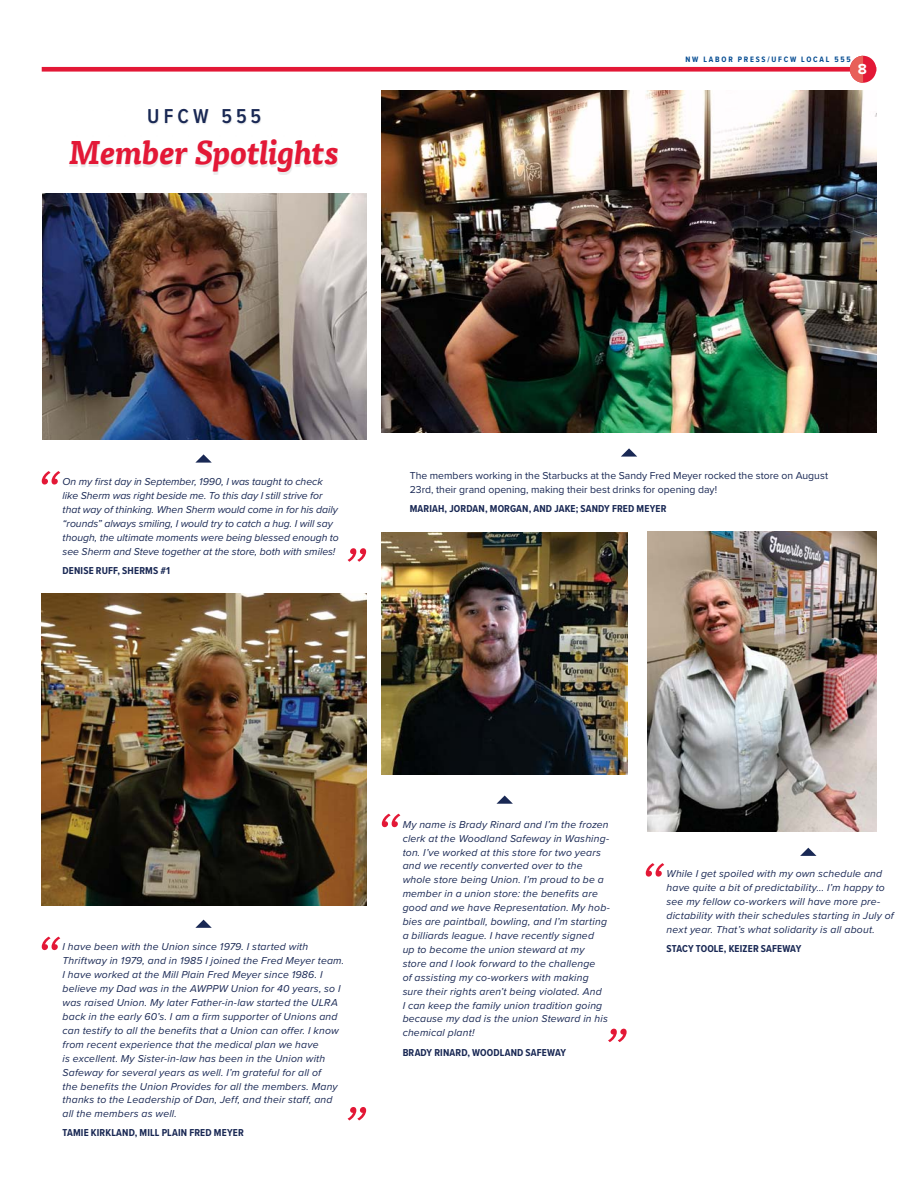
<style>
.page{position:relative;width:918px;height:1188px;background:#fff}
.page>*{position:absolute;margin:0;border:0;box-sizing:border-box;transform-origin:0 0}
.t1{font:italic 700 32.4px "Tisa Pro";letter-spacing:-.005em;color:#e31836}
.t2{font:600 20.85px "Proxima Nova Cond";letter-spacing:.195em;color:#192854}
.t3{font:700 15px "Proxima Nova";color:#fff}
.t4{font:italic 10.5px/14px "Proxima Nova";letter-spacing:.015em;color:#192854}
.t5{font:700 10.5px "Proxima Nova Cond";letter-spacing:.015em;color:#192854}
.t6{font:10.5px/14px "Proxima Nova";color:#192854}
.t7{font:700 8.1px "Proxima Nova Cond";letter-spacing:.22em;color:#004990}
</style>
<div class="page">
<div style="left:42px;top:67px;width:834px;height:5px;background:#e31836"></div>
<div style="left:850px;top:56px;width:26px;height:27px;background:#e31836;border-radius:50%"></div>
<svg style="left:850px;top:56px;width:13px;height:27px"></svg>
<svg style="left:800px;top:848px;width:17px;height:8px"></svg>
<img style="left:648px;top:531px;width:228px;height:301px">
<img style="left:69px;top:110px;width:269px;height:64px">
<img style="left:42px;top:594px;width:324px;height:311px">
<svg style="left:195px;top:920px;width:17px;height:8px"></svg>
<svg style="left:195px;top:454px;width:17px;height:9px"></svg>
<svg style="left:348px;top:1107px;width:18px;height:13px"></svg>
<svg style="left:608px;top:1029px;width:19px;height:13px"></svg>
<svg style="left:348px;top:548px;width:18px;height:14px"></svg>
<img style="left:42px;top:194px;width:324px;height:246px">
<svg style="left:42px;top:937px;width:18px;height:13px"></svg>
<svg style="left:382px;top:814px;width:18px;height:13px"></svg>
<svg style="left:42px;top:471px;width:18px;height:14px"></svg>
<svg style="left:496px;top:796px;width:17px;height:8px"></svg>
<svg style="left:621px;top:448px;width:16px;height:9px"></svg>
<img style="left:382px;top:90px;width:494px;height:343px">
<img style="left:382px;top:532px;width:246px;height:242px">
<svg style="left:646px;top:863px;width:18px;height:14px"></svg>
<h2 class="t2" style="left:147px;top:107px;width:116px">UFCW 555</h2>
<h1 class="t1" style="left:69px;top:139px;width:271px">Member Spotlights</h1>
<p class="t7" style="left:686px;top:56px;width:167px">NW LABOR PRESS/UFCW LOCAL 555</p>
<h3 class="t3" style="left:858px;top:64px;width:11px">8</h3>
<p class="t4" style="left:63px;top:475px;width:278px">On my first day in September, 1990, I was taught to check like Sherm was right beside me. To this day I still strive for that way of thinking. When Sherm would come in for his daily “rounds” always smiling, I would try to catch a hug. I will say though, the ultimate moments were being blessed enough to see Sherm and Steve together at the store, both with smiles!</p>
<p class="t5" style="left:63px;top:566px;width:109px">DENISE RUFF, SHERMS #1</p>
<p class="t6" style="left:410px;top:469px;width:420px">The members working in the Starbucks at the Sandy Fred Meyer rocked the store on August<br>23rd, their grand opening, making their best drinks for opening day!</p>
<p class="t5" style="left:410px;top:505px;width:258px">MARIAH, JORDAN, MORGAN, AND JAKE; SANDY FRED MEYER</p>
<p class="t4" style="left:63px;top:941px;width:283px">I have been with the Union since 1979. I started with Thriftway in 1979, and in 1985 I joined the Fred Meyer team.<br>I have worked at the Mill Plain Fred Meyer since 1986. I believe my Dad was in the AWPPW Union for 40 years, so I was raised Union. My later Father-in-law started the ULRA back in the early 60’s. I am a firm supporter of Unions and can testify to all the benefits that a Union can offer. I know from recent experience that the medical plan we have<br>is excellent. My Sister-in-law has been in the Union with Safeway for several years as well. I’m grateful for all of<br>the benefits the Union Provides for all the members. Many thanks to the Leadership of Dan, Jeff, and their staff, and all the members as well.</p>
<p class="t5" style="left:63px;top:1129px;width:183px">TAMIE KIRKLAND, MILL PLAIN FRED MEYER</p>
<p class="t4" style="left:403px;top:818px;width:209px">My name is Brady Rinard and I’m the frozen clerk at the Woodland Safeway in Washing&shy;ton. I’ve worked at this store for two years and we recently converted over to the whole store being Union. I’m proud to be a member in a union store: the benefits are good and we have Representation. My hob&shy;bies are paintball, bowling, and I’m starting a billiards league. I have recently signed<br>up to become the union steward at my store and I look forward to the challenge<br>of assisting my co-workers with making sure their rights aren’t being violated. And<br>I can keep the family union tradition going because my dad is the union Steward in his chemical plant!</p>
<p class="t5" style="left:403px;top:1048px;width:165px">BRADY RINARD, WOODLAND SAFEWAY</p>
<p class="t4" style="left:667px;top:868px;width:229px">While I get spoiled with my own schedule and have quite a bit of predictability... I’m happy to see my fellow co-workers will have more pre&shy;dictability with their schedules starting in July of next year. That’s what solidarity is all about.</p>
<p class="t5" style="left:667px;top:945px;width:136px">STACY TOOLE, KEIZER SAFEWAY</p>
</div>
